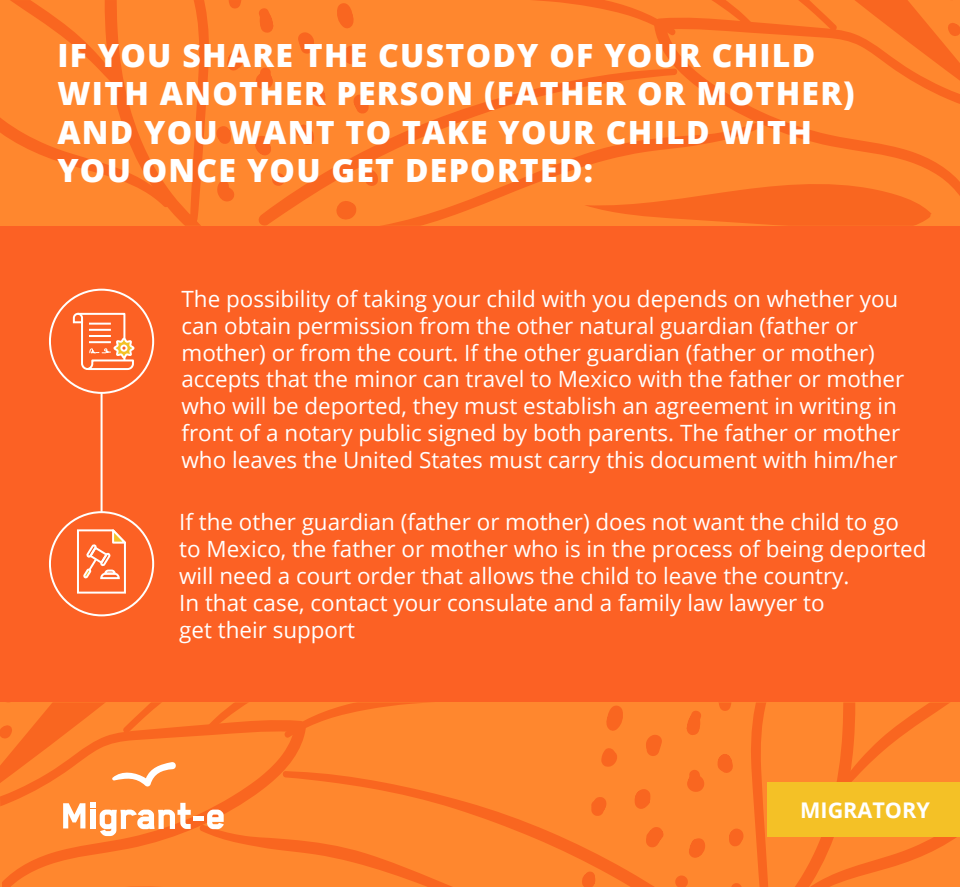
<style>
.page{position:relative;width:960px;height:887px;background:#fff}
.page>*{position:absolute;margin:0;border:0;box-sizing:border-box;transform-origin:0 0}
.t1{font:800 32px/38.4px "Open Sans";letter-spacing:.04em;color:#fff}
.t2{font:22.44px/26.9px "Open Sans";color:#fff}
.t3{font:700 21.6px "Open Sans";color:#fff}
</style>
<div class="page">
<div style="left:0;top:0;width:960px;height:726px;background:#fc6124"></div>
<div style="left:0;top:702px;width:960px;height:185px;background:#ff872e"></div>
<div style="left:0;top:0;width:960px;height:226px;background:#ff872e"></div>
<svg style="left:741px;top:114px;width:219px;height:82px"></svg>
<svg style="left:258px;top:114px;width:223px;height:112px"></svg>
<svg style="left:377px;top:121px;width:385px;height:105px"></svg>
<svg style="left:296px;top:124px;width:19px;height:22px"></svg>
<svg style="left:365px;top:169px;width:13px;height:17px"></svg>
<svg style="left:335px;top:201px;width:22px;height:20px"></svg>
<svg style="left:255px;top:135px;width:17px;height:21px"></svg>
<svg style="left:272px;top:173px;width:13px;height:13px"></svg>
<svg style="left:229px;top:0;width:12px;height:9px"></svg>
<svg style="left:227px;top:51px;width:16px;height:20px"></svg>
<svg style="left:216px;top:126px;width:15px;height:18px"></svg>
<svg style="left:217px;top:181px;width:17px;height:21px"></svg>
<svg style="left:256px;top:0;width:704px;height:114px"></svg>
<svg style="left:584px;top:180px;width:348px;height:46px"></svg>
<svg style="left:0;top:0;width:209px;height:226px"></svg>
<svg style="left:719px;top:702px;width:12px;height:9px"></svg>
<svg style="left:717px;top:754px;width:16px;height:19px"></svg>
<svg style="left:729px;top:828px;width:15px;height:18px"></svg>
<svg style="left:731px;top:883px;width:11px;height:4px"></svg>
<svg style="left:751px;top:702px;width:209px;height:185px"></svg>
<svg style="left:0;top:702px;width:705px;height:185px"></svg>
<div style="left:768px;top:782px;width:192px;height:54px;background:#f4c126"></div>
<div style="left:49px;top:289px;width:105px;height:105px;border:2px solid #fffffd;border-radius:50%"></div>
<hr style="left:101px;top:393px;width:2px;height:119px;background:#fffffd">
<div style="left:49px;top:511px;width:105px;height:105px;border:2px solid #fffffd;border-radius:50%"></div>
<svg style="left:72px;top:312px;width:63px;height:59px"></svg>
<svg style="left:77px;top:529px;width:49px;height:65px"></svg>
<h1 class="t1" style="left:57px;top:38px;width:799px">IF YOU SHARE THE CUSTODY OF YOUR CHILD WITH ANOTHER PERSON (FATHER OR MOTHER)<br>AND YOU WANT TO TAKE YOUR CHILD WITH YOU ONCE YOU GET DEPORTED:</h1>
<p class="t2" style="left:182px;top:287px;width:724px">The possibility of taking your child with you depends on whether you can obtain permission from the other natural guardian (father or mother) or from the court. If the other guardian (father or mother) accepts that the minor can travel to Mexico with the father or mother who will be deported, they must establish an agreement in writing in front of a notary public signed by both parents. The father or mother who leaves the United States must carry this document with him/her</p>
<p class="t2" style="left:179px;top:511px;width:749px">If the other guardian (father or mother) does not want the child to go<br>to Mexico, the father or mother who is in the process of being deported will need a court order that allows the child to leave the country.<br>In that case, contact your consulate and a family law lawyer to<br>get their support</p>
<p class="t3" style="left:800px;top:798px;width:131px">MIGRATORY</p>
</div>
